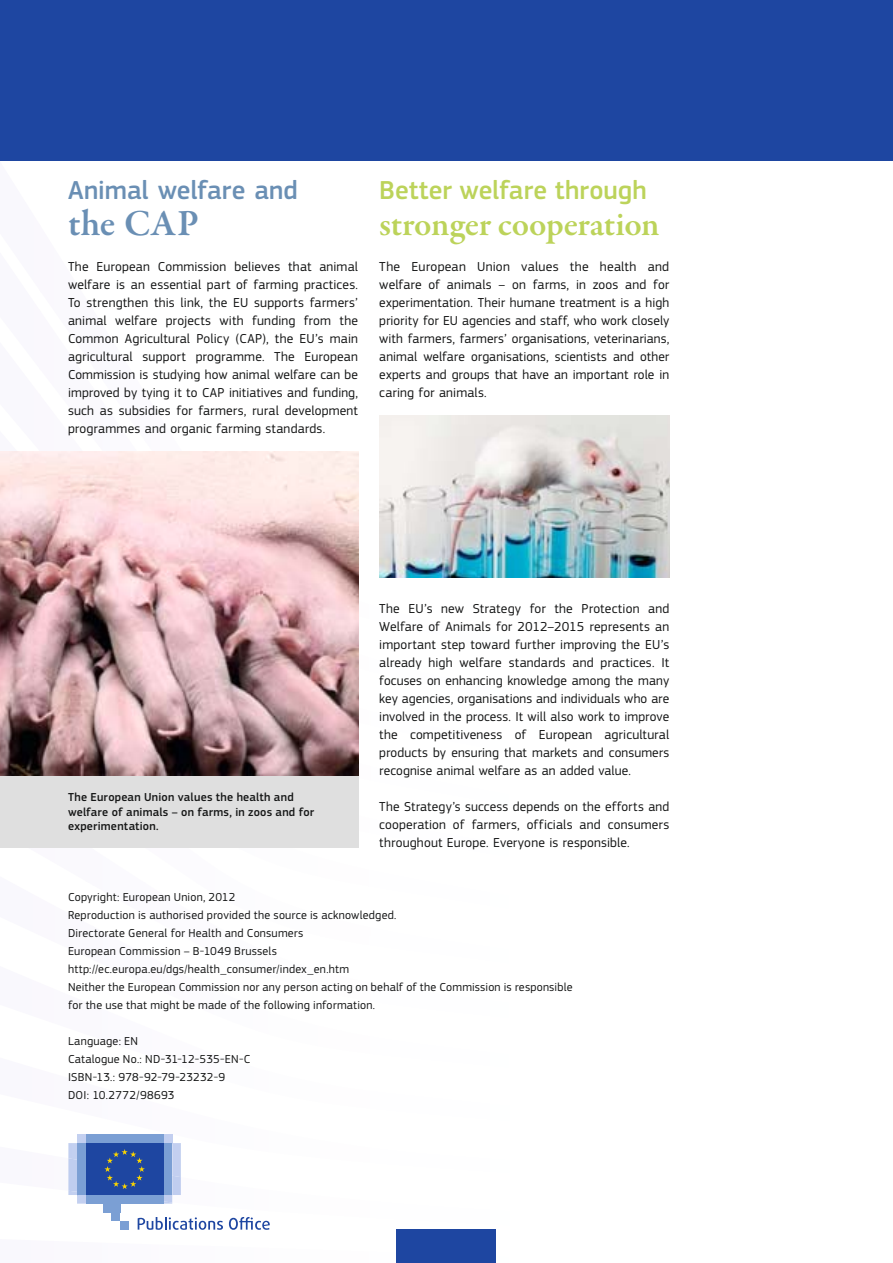
<style>
.page{position:relative;width:893px;height:1263px;background:#fff}
.page>*{position:absolute;margin:0;border:0;box-sizing:border-box;transform-origin:0 0}
.t1{font:600 37.5px "Garamond Premr Pro";letter-spacing:.005em;color:#6a8fb4}
.t2{font:600 34.5px "Garamond Premr Pro";letter-spacing:-.01em;color:#bcd35a}
.t3{font:500 27px "PF Square Sans Pro";color:#bcd35a}
.t4{font:500 27px "PF Square Sans Pro";color:#6a8fb4}
.t5{font:13.5px/18px "PF Square Sans Pro";letter-spacing:.01em;color:#151616;text-align:justify}
.t6{font:12px/18px "PF Square Sans Pro";letter-spacing:.015em;color:#151616}
.t7{font:500 12px/14.4px "PF Square Sans Pro";letter-spacing:.02em;color:#151616}
</style>
<div class="page">
<img style="left:358px;top:599px;width:1px;height:35px">
<img style="left:198px;top:854px;width:17px;height:19px">
<img style="left:358px;top:652px;width:1px;height:28px">
<img style="left:358px;top:680px;width:1px;height:52px">
<img style="left:358px;top:743px;width:1px;height:39px">
<div style="left:0;top:775px;width:358px;height:72px;background:#dfdfdf"></div>
<img style="left:0;top:451px;width:358px;height:324px">
<img style="left:379px;top:415px;width:290px;height:162px">
<div style="left:0;top:0;width:893px;height:160px;background:#1e46a1"></div>
<div style="left:397px;top:1230px;width:99px;height:33px;background:#1e46a1"></div>
<div style="left:77px;top:1134px;width:95px;height:9px;background:#c3cff0"></div>
<div style="left:86px;top:1134px;width:78px;height:9px;background:#7b9fd4"></div>
<div style="left:103px;top:1195px;width:17px;height:17px;background:#7b9fd4"></div>
<div style="left:112px;top:1195px;width:8px;height:26px;background:#7b9fd4"></div>
<div style="left:120px;top:1221px;width:9px;height:8px;background:#7b9fd4"></div>
<svg style="left:68px;top:1143px;width:113px;height:61px;background:#5777b8"></svg>
<svg style="left:138px;top:1217px;width:85px;height:13px"></svg>
<svg style="left:229px;top:1217px;width:41px;height:13px"></svg>
<h3 class="t4" style="left:68px;top:180px;width:231px">Animal welfare and</h3>
<h1 class="t1" style="left:68px;top:200px;width:133px">the CAP</h1>
<p class="t5" style="left:68px;top:259px;width:291px">The European Commission believes that animal welfare is an essential part of farming practices.<br>To strengthen this link, the EU supports farmers’ animal welfare projects with funding from the Common Agricultural Policy (CAP), the EU’s main agricultural support programme. The European Commission is studying how animal welfare can be improved by tying it to CAP initiatives and funding, such as subsidies for farmers, rural development programmes and organic farming standards.</p>
<h3 class="t3" style="left:379px;top:180px;width:269px">Better welfare through</h3>
<h2 class="t2" style="left:379px;top:203px;width:282px">stronger cooperation</h2>
<p class="t5" style="left:379px;top:259px;width:292px">The European Union values the health and welfare of animals – on farms, in zoos and for experimentation. Their humane treatment is a high priority for EU agencies and staff, who work closely with farmers, farmers’ organisations, veterinarians, animal welfare organisations, scientists and other experts and groups that have an important role in caring for animals.</p>
<p class="t7" style="left:68px;top:791px;width:248px">The European Union values the health and welfare of animals – on farms, in zoos and for experimentation.</p>
<p class="t5" style="left:379px;top:601px;width:292px">The EU’s new Strategy for the Protection and Welfare of Animals for 2012–2015 represents an important step toward further improving the EU’s already high welfare standards and practices. It focuses on enhancing knowledge among the many key agencies, organisations and individuals who are involved in the process. It will also work to improve the competitiveness of European agricultural products by ensuring that markets and consumers recognise animal welfare as an added value.</p>
<p class="t5" style="left:379px;top:799px;width:291px">The Strategy’s success depends on the efforts and cooperation of farmers, officials and consumers throughout Europe. Everyone is responsible.</p>
<p class="t6" style="left:68px;top:889px;width:506px">Copyright: European Union, 2012<br>Reproduction is authorised provided the source is acknowledged.<br>Directorate General for Health and Consumers<br>European Commission – B-1049 Brussels<br>http://ec.europa.eu/dgs/health_consumer/index_en.htm<br>Neither the European Commission nor any person acting on behalf of the Commission is responsible for the use that might be made of the following information.</p>
<p class="t6" style="left:68px;top:1033px;width:184px">Language: EN<br>Catalogue No.: ND-31-12-535-EN-C<br>ISBN-13.: 978-92-79-23232-9<br>DOI: 10.2772/98693</p>
</div>
